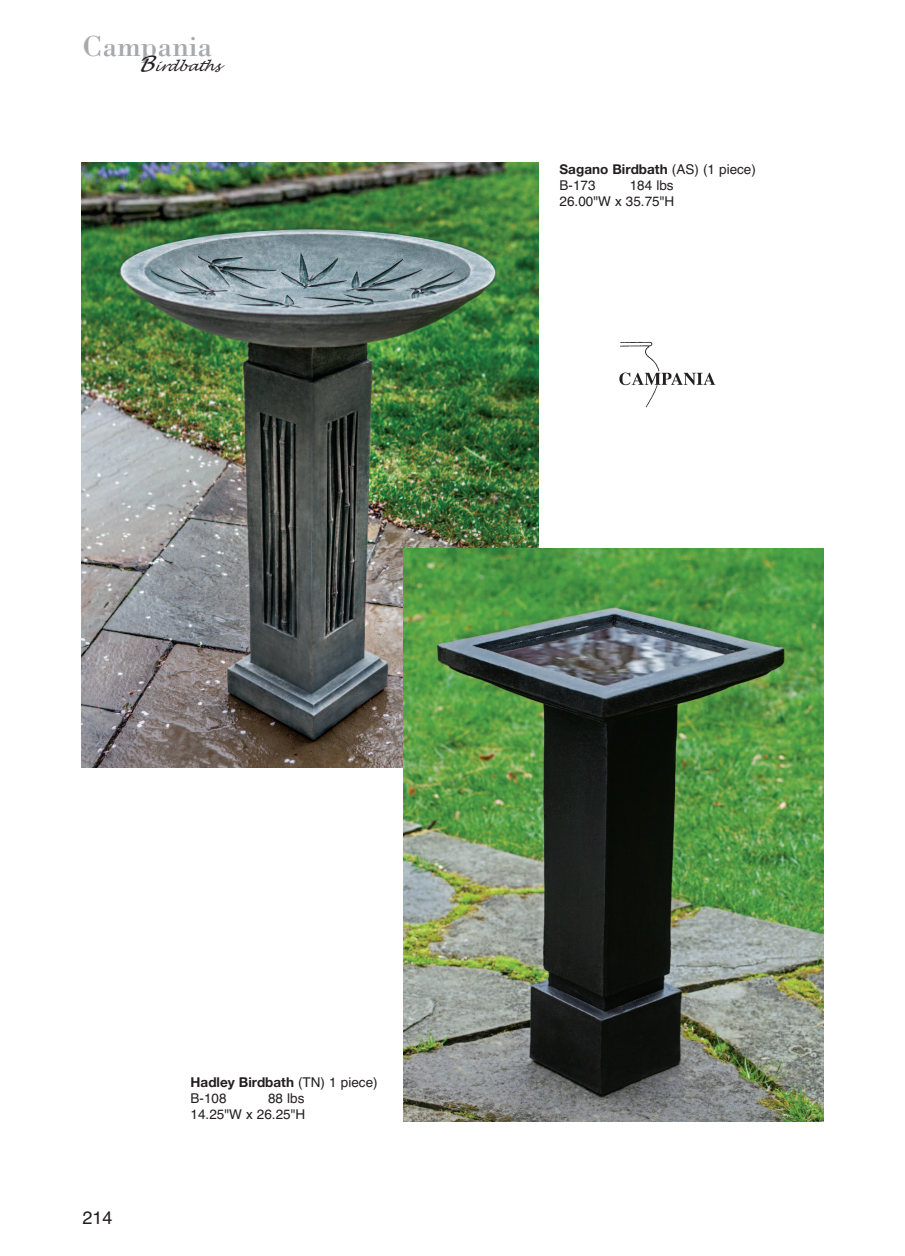
<style>
.page{position:relative;width:905px;height:1256px;background:#fff}
.page>*{position:absolute;margin:0;border:0;box-sizing:border-box;transform-origin:0 0}
.t1{font:30px "Bodoni";color:#a8a9ad}
.t2{font:18px "Helvetica";color:#231f20}
.t3{font:700 13.5px "Helvetica Neue";color:#231f20}
.t4{font:13.5px/16.2px "Helvetica";color:#231f20;text-align:right}
.t5{font:italic 13.5px "Lucida Handwriting";color:#231f20}
.s1{font-size:21px}
.s2{font-family:"Helvetica";font-weight:400}
</style>
<div class="page">
<img style="left:81px;top:162px;width:457px;height:605px">
<img style="left:404px;top:548px;width:420px;height:574px">
<img style="left:619px;top:341px;width:97px;height:67px">
<h1 class="t1" style="left:82px;top:28px;width:132px">Campania</h1>
<p class="t5" style="left:139px;top:58px;width:83px"><span class="s1">B</span>irdbaths</p>
<p class="t3" style="left:559px;top:164px;width:198px">Sagano Birdbath <span class="s2">(AS) (1 piece)</span></p>
<p class="t4" style="left:559px;top:177px;width:38px">B-173</p>
<p class="t4" style="left:559px;top:177px;width:116px">184 lbs<br>26.00"W x 35.75"H</p>
<h2 class="t2" style="left:82px;top:1207px;width:32px">214</h2>
<p class="t3" style="left:190px;top:1073px;width:189px">Hadley Birdbath <span class="s2">(TN) 1 piece)</span></p>
<p class="t4" style="left:191px;top:1090px;width:38px">B-108</p>
<p class="t4" style="left:191px;top:1090px;width:116px">88 lbs<br>14.25"W x 26.25"H</p>
</div>
